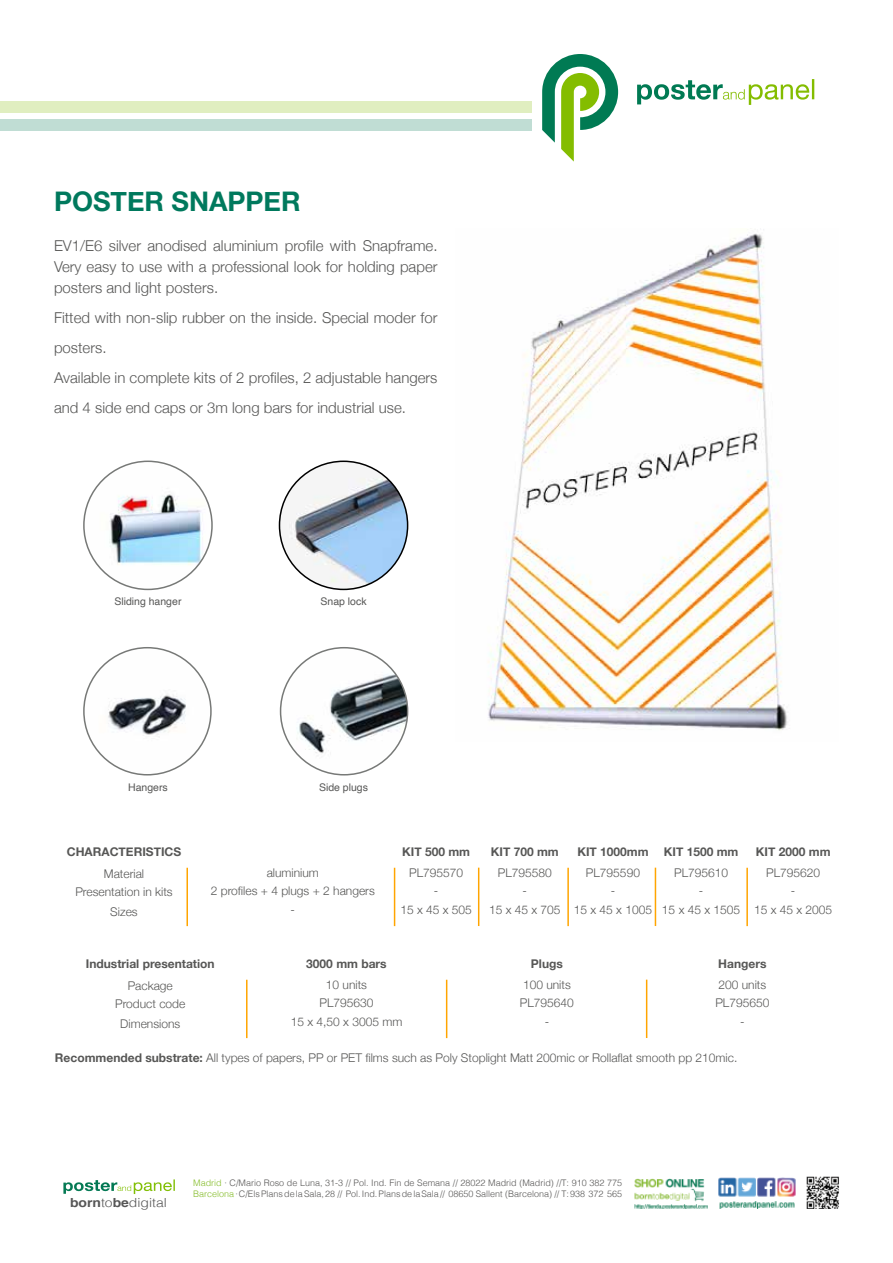
<style>
.page{position:relative;width:893px;height:1263px;background:#fff}
.page>*{position:absolute;margin:0;border:0;box-sizing:border-box;transform-origin:0 0}
.t1{font:700 27px "Helvetica Neue";color:#00795d}
.t2{font:300 15px/30px "Helvetica Neue";color:#575756;text-align:justify}
.t3{font:300 12.6px "Helvetica";color:#575757;scale:1.11 1}
.t4{font:300 12px "Helvetica Neue";color:#575756}
.t5{font:700 12px "Helvetica Neue";color:#575756}
.t6{font:10.5px "Helvetica";color:#575756}
.t7{font:300 9px/10.8px "Helvetica";color:#585756}
.s1{font-weight:700}
.s2{color:#84bc28}
</style>
<div class="page">
<svg style="left:637px;top:79px;width:177px;height:26px"></svg>
<svg style="left:542px;top:54px;width:76px;height:108px"></svg>
<div style="left:0;top:101px;width:532px;height:12px;background:#e0eec0"></div>
<div style="left:0;top:119px;width:532px;height:12px;background:#c0ddd4"></div>
<img style="left:718px;top:1177px;width:78px;height:32px">
<img style="left:634px;top:1178px;width:71px;height:24px">
<img style="left:634px;top:1204px;width:74px;height:5px">
<img style="left:806px;top:1176px;width:33px;height:33px">
<img style="left:84px;top:461px;width:128px;height:128px;border-radius:64px">
<img style="left:279px;top:461px;width:129px;height:128px;border-radius:64px">
<img style="left:488px;top:229px;width:300px;height:502px">
<img style="left:84px;top:648px;width:127px;height:127px;border-radius:64px">
<img style="left:281px;top:648px;width:127px;height:127px;border-radius:64px">
<svg style="left:447px;top:979px;width:1px;height:51px"></svg>
<hr style="left:246px;top:980px;width:2px;height:58px;background:#ffa500">
<hr style="left:446px;top:980px;width:1px;height:58px;background:#ffa500">
<hr style="left:646px;top:980px;width:1px;height:58px;background:#ffa500">
<svg style="left:479px;top:867px;width:1px;height:51px"></svg>
<svg style="left:655px;top:867px;width:2px;height:51px"></svg>
<hr style="left:393px;top:900px;width:87px;height:1px;background:#fff">
<hr style="left:656px;top:900px;width:90px;height:1px;background:#fff">
<hr style="left:186px;top:868px;width:2px;height:58px;background:#ffa500">
<hr style="left:394px;top:868px;width:1px;height:58px;background:#ffa500">
<hr style="left:478px;top:868px;width:1px;height:58px;background:#ffa500">
<hr style="left:567px;top:868px;width:2px;height:58px;background:#ffa500">
<hr style="left:655px;top:868px;width:1px;height:58px;background:#ffa500">
<hr style="left:746px;top:868px;width:2px;height:58px;background:#ffa500">
<svg style="left:63px;top:1179px;width:112px;height:15px"></svg>
<h1 class="t1" style="left:54px;top:180px;width:248px">POSTER SNAPPER</h1>
<p class="t2" style="left:54px;top:234px;width:385px;line-height:21px">EV1/E6 silver anodised aluminium profile with Snapframe.<br>Very easy to use with a professional look for holding paper posters and light posters.</p>
<p class="t2" style="left:54px;top:301px;width:385px;text-align:left">Fitted with non-slip rubber on the inside. Special moder for posters.<br>Available in complete kits of 2 profiles, 2 adjustable hangers and 4 side end caps or 3m long bars for industrial use.</p>
<p class="t6" style="left:114px;top:594px;width:69px">Sliding hanger</p>
<p class="t6" style="left:320px;top:594px;width:48px">Snap lock</p>
<p class="t6" style="left:128px;top:779px;width:41px">Hangers</p>
<p class="t6" style="left:319px;top:779px;width:51px">Side plugs</p>
<p class="t5" style="left:67px;top:842px;width:116px">CHARACTERISTICS</p>
<p class="t5" style="left:402px;top:842px;width:69px">KIT 500 mm</p>
<p class="t5" style="left:491px;top:842px;width:69px">KIT 700 mm</p>
<p class="t5" style="left:577px;top:842px;width:73px">KIT 1000mm</p>
<p class="t5" style="left:664px;top:842px;width:76px">KIT 1500 mm</p>
<p class="t5" style="left:756px;top:842px;width:76px">KIT 2000 mm</p>
<p class="t4" style="left:104px;top:864px;width:42px">Material</p>
<p class="t4" style="left:267px;top:863px;width:54px">aluminium</p>
<p class="t4" style="left:409px;top:863px;width:56px">PL795570</p>
<p class="t4" style="left:498px;top:863px;width:56px">PL795580</p>
<p class="t4" style="left:586px;top:863px;width:56px">PL795590</p>
<p class="t4" style="left:674px;top:863px;width:56px">PL795610</p>
<p class="t4" style="left:766px;top:863px;width:56px">PL795620</p>
<p class="t4" style="left:75px;top:882px;width:99px">Presentation in kits</p>
<p class="t4" style="left:211px;top:880px;width:166px">2 profiles + 4 plugs + 2 hangers</p>
<p class="t4" style="left:434px;top:880px;width:6px">-</p>
<p class="t4" style="left:523px;top:880px;width:6px">-</p>
<p class="t4" style="left:611px;top:880px;width:6px">-</p>
<p class="t4" style="left:699px;top:880px;width:6px">-</p>
<p class="t4" style="left:791px;top:880px;width:6px">-</p>
<p class="t4" style="left:110px;top:901px;width:29px">Sizes</p>
<p class="t4" style="left:291px;top:900px;width:6px">-</p>
<p class="t4" style="left:400px;top:900px;width:73px">15 x 45 x 505</p>
<p class="t4" style="left:489px;top:900px;width:345px">15 x 45 x 705 15 x 45 x 1005 15 x 45 x 1505 15 x 45 x 2005</p>
<p class="t5" style="left:86px;top:954px;width:130px">Industrial presentation</p>
<p class="t5" style="left:306px;top:954px;width:82px">3000 mm bars</p>
<p class="t5" style="left:531px;top:954px;width:33px">Plugs</p>
<p class="t5" style="left:718px;top:954px;width:50px">Hangers</p>
<p class="t4" style="left:128px;top:976px;width:47px">Package</p>
<p class="t4" style="left:326px;top:975px;width:43px">10 units</p>
<p class="t4" style="left:523px;top:975px;width:49px">100 units</p>
<p class="t4" style="left:718px;top:975px;width:49px">200 units</p>
<p class="t4" style="left:115px;top:994px;width:72px">Product code</p>
<p class="t4" style="left:319px;top:992px;width:56px">PL795630</p>
<p class="t4" style="left:520px;top:992px;width:56px">PL795640</p>
<p class="t4" style="left:715px;top:992px;width:56px">PL795650</p>
<p class="t4" style="left:120px;top:1013px;width:61px">Dimensions</p>
<p class="t4" style="left:291px;top:1012px;width:113px">15 x 4,50 x 3005 mm</p>
<p class="t4" style="left:545px;top:1012px;width:6px">-</p>
<p class="t4" style="left:740px;top:1012px;width:6px">-</p>
<p class="t4" style="left:55px;top:1048px;width:684px"><span class="s1">Recommended substrate:</span> All types of papers, PP or PET films such as Poly Stoplight Matt 200mic or Rollaflat smooth pp 210mic.</p>
<p class="t3" style="left:70px;top:1191px;width:89px"><span class="s1">born</span>to<span class="s1">be</span>digital</p>
<p class="t7" style="left:193px;top:1177px;width:430px"><span class="s2">Madrid</span> · C/Mario Roso de Luna, 31-3 // Pol. Ind. Fin de Semana // 28022 Madrid (Madrid) //T: 910 382 775<br><span class="s2">Barcelona</span> · C/Els Plans de la Sala, 28 // Pol. Ind. Plans de la Sala // 08650 Sallent (Barcelona) // T: 938 372 565</p>
</div>
